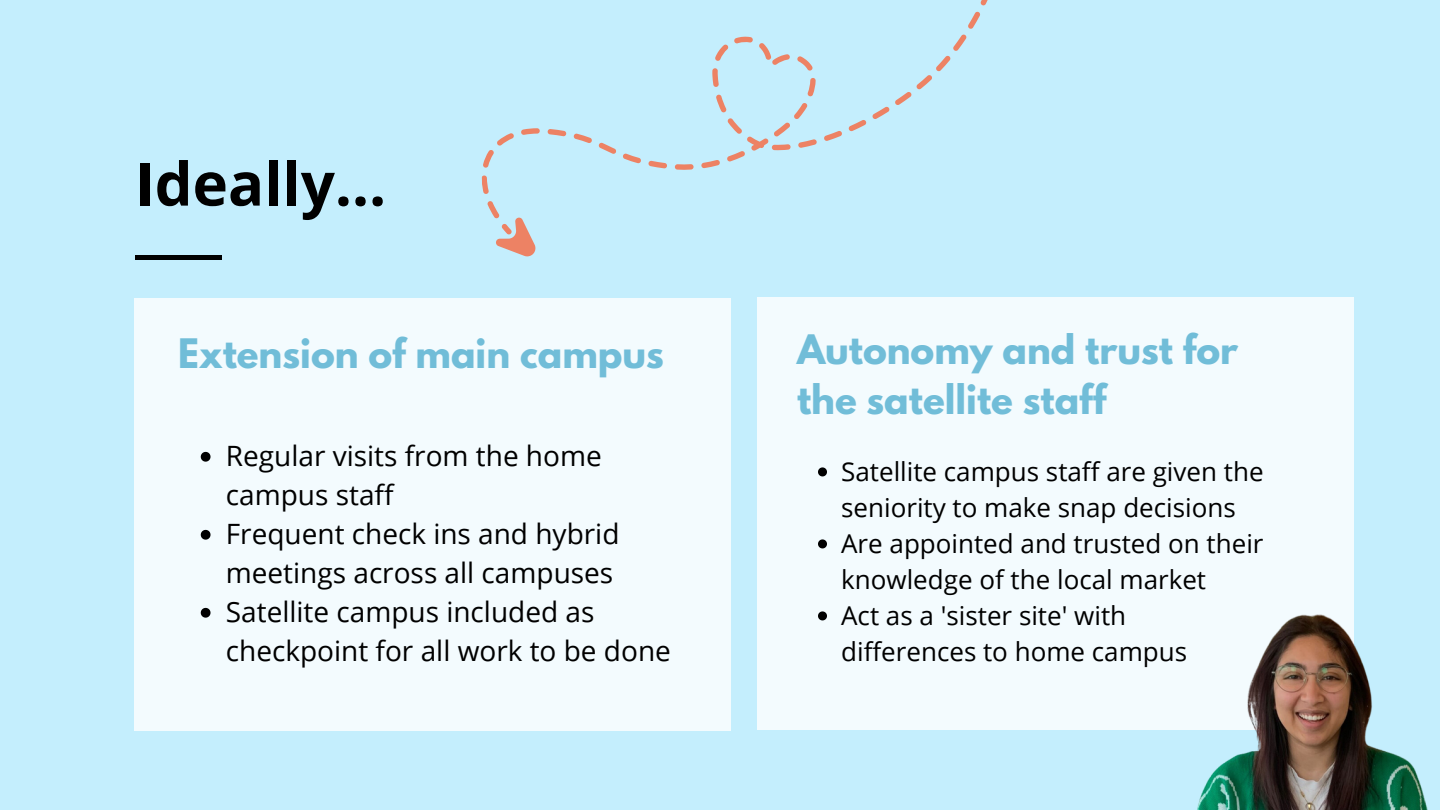
<style>
.page{position:relative;width:1440px;height:810px;background:#c4eefd}
.page>*{position:absolute;margin:0;border:0;box-sizing:border-box;transform-origin:0 0}
.t1{font:700 60px "Open Sans";color:#000}
.t2{font:700 36px/50.2px "League Spartan";color:#71bdd8}
.t3{font:28px/39px "Open Sans";color:#000}
.t4{font:26px/36px "Open Sans";color:#000}
</style>
<div class="page">
<div style="left:135px;top:255px;width:87px;height:5px;background:#000"></div>
<div style="left:135px;top:298px;width:596px;height:432px;background:#f3fbfe"></div>
<div style="left:757px;top:297px;width:596px;height:433px;background:#f3fbfe"></div>
<svg style="left:481px;top:0;width:507px;height:217px"></svg>
<svg style="left:494px;top:217px;width:42px;height:40px"></svg>
<svg style="left:201px;top:452px;width:10px;height:10px"></svg>
<svg style="left:201px;top:530px;width:10px;height:10px"></svg>
<svg style="left:201px;top:608px;width:10px;height:10px"></svg>
<svg style="left:818px;top:467px;width:9px;height:9px"></svg>
<svg style="left:818px;top:539px;width:9px;height:9px"></svg>
<svg style="left:818px;top:611px;width:9px;height:9px"></svg>
<img style="left:1197px;top:553px;width:231px;height:257px">
<p class="t1" style="left:135px;top:142px;width:253px">Ideally...</p>
<p class="t2" style="left:178px;top:333px;width:487px">Extension of main campus</p>
<p class="t2" style="left:797px;top:329px;width:443px">Autonomy and trust for the satellite staff</p>
<p class="t3" style="left:226px;top:436px;width:377px">Regular visits from the home campus staff</p>
<p class="t3" style="left:226px;top:514px;width:395px">Frequent check ins and hybrid meetings across all campuses</p>
<p class="t3" style="left:226px;top:592px;width:447px">Satellite campus included as checkpoint for all work to be done</p>
<p class="t4" style="left:841px;top:453px;width:424px">Satellite campus staff are given the seniority to make snap decisions</p>
<p class="t4" style="left:841px;top:525px;width:424px">Are appointed and trusted on their knowledge of the local market</p>
<p class="t4" style="left:841px;top:597px;width:348px">Act as a 'sister site' with differences to home campus</p>
</div>
